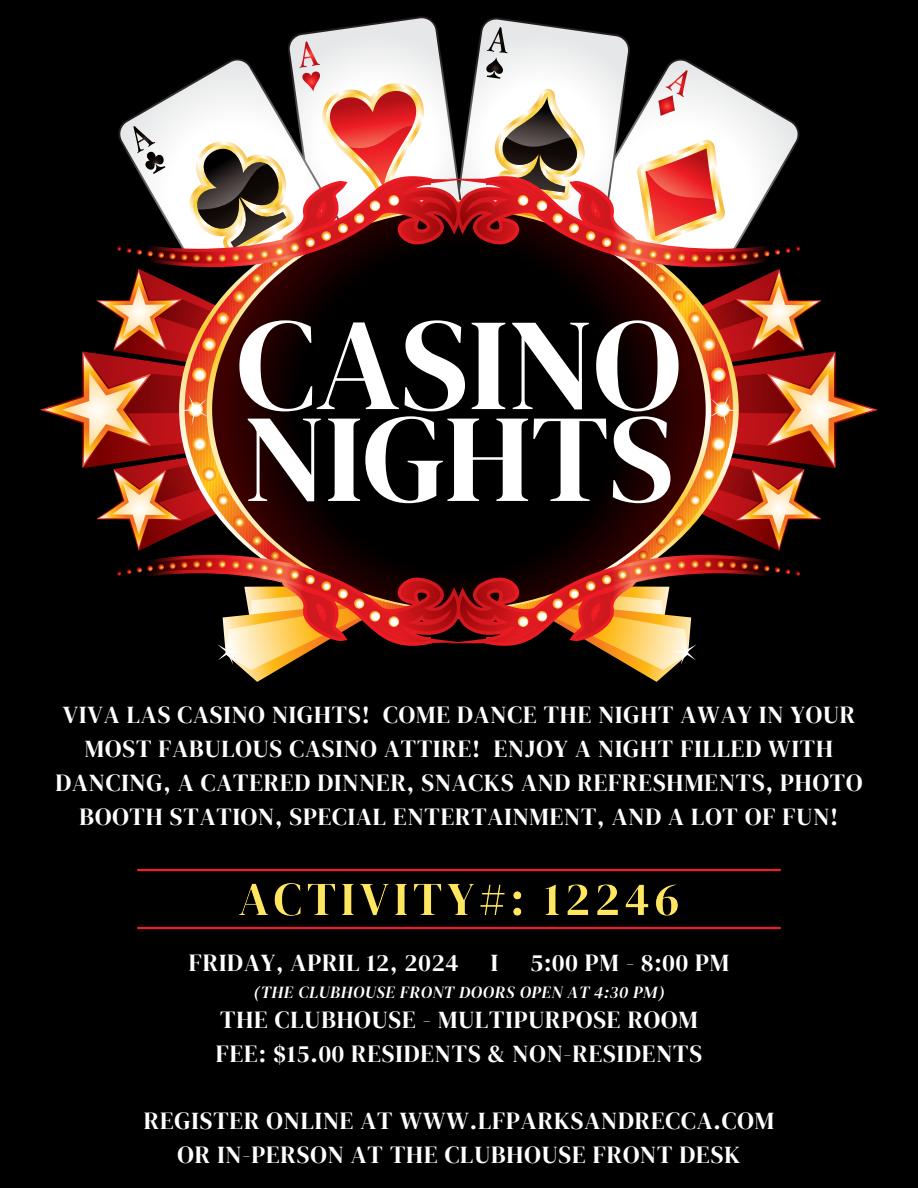
<style>
.page{position:relative;width:918px;height:1188px;background:#000}
.page>*{position:absolute;margin:0;border:0;box-sizing:border-box;transform-origin:0 0}
.t1{font:130.8px "DM Serif Display";color:#fff}
.t2{font:124.8px "DM Serif Display";color:#fff}
.t3{font:24.45px/33.8px "DM Serif Display";letter-spacing:.035em;color:#fff;text-align:center}
.t4{font:italic 16.95px "DM Serif Display";letter-spacing:.035em;color:#fff}
</style>
<div class="page">
<svg style="left:218px;top:651px;width:478px;height:31px"></svg>
<svg style="left:40px;top:18px;width:838px;height:526px"></svg>
<svg style="left:741px;top:253px;width:7px;height:6px"></svg>
<svg style="left:729px;top:254px;width:7px;height:6px"></svg>
<svg style="left:717px;top:254px;width:7px;height:7px"></svg>
<svg style="left:704px;top:254px;width:7px;height:8px"></svg>
<svg style="left:691px;top:254px;width:8px;height:8px"></svg>
<svg style="left:677px;top:253px;width:8px;height:8px"></svg>
<svg style="left:663px;top:252px;width:8px;height:8px"></svg>
<svg style="left:649px;top:250px;width:8px;height:8px"></svg>
<svg style="left:633px;top:247px;width:9px;height:9px"></svg>
<svg style="left:618px;top:243px;width:9px;height:9px"></svg>
<svg style="left:602px;top:238px;width:9px;height:9px"></svg>
<svg style="left:586px;top:231px;width:9px;height:10px"></svg>
<svg style="left:569px;top:223px;width:10px;height:10px"></svg>
<svg style="left:553px;top:213px;width:10px;height:11px"></svg>
<svg style="left:537px;top:200px;width:10px;height:11px"></svg>
<svg style="left:518px;top:195px;width:10px;height:11px"></svg>
<svg style="left:116px;top:544px;width:685px;height:107px"></svg>
<svg style="left:117px;top:571px;width:4px;height:5px"></svg>
<svg style="left:127px;top:564px;width:37px;height:10px"></svg>
<svg style="left:169px;top:563px;width:7px;height:6px"></svg>
<svg style="left:181px;top:562px;width:7px;height:6px"></svg>
<svg style="left:193px;top:561px;width:7px;height:7px"></svg>
<svg style="left:205px;top:560px;width:8px;height:8px"></svg>
<svg style="left:218px;top:560px;width:8px;height:8px"></svg>
<svg style="left:232px;top:561px;width:8px;height:8px"></svg>
<svg style="left:246px;top:562px;width:8px;height:8px"></svg>
<svg style="left:260px;top:564px;width:8px;height:8px"></svg>
<svg style="left:275px;top:566px;width:8px;height:9px"></svg>
<svg style="left:290px;top:570px;width:9px;height:9px"></svg>
<svg style="left:306px;top:575px;width:9px;height:9px"></svg>
<svg style="left:321px;top:581px;width:10px;height:10px"></svg>
<svg style="left:338px;top:589px;width:10px;height:10px"></svg>
<svg style="left:354px;top:598px;width:10px;height:11px"></svg>
<svg style="left:370px;top:611px;width:10px;height:11px"></svg>
<svg style="left:389px;top:616px;width:10px;height:11px"></svg>
<svg style="left:796px;top:571px;width:4px;height:5px"></svg>
<svg style="left:753px;top:564px;width:37px;height:10px"></svg>
<svg style="left:741px;top:563px;width:7px;height:6px"></svg>
<svg style="left:729px;top:562px;width:7px;height:6px"></svg>
<svg style="left:717px;top:561px;width:7px;height:7px"></svg>
<svg style="left:704px;top:560px;width:7px;height:8px"></svg>
<svg style="left:691px;top:560px;width:8px;height:8px"></svg>
<svg style="left:677px;top:561px;width:8px;height:8px"></svg>
<svg style="left:663px;top:562px;width:8px;height:8px"></svg>
<svg style="left:649px;top:564px;width:8px;height:8px"></svg>
<svg style="left:633px;top:566px;width:9px;height:9px"></svg>
<svg style="left:618px;top:570px;width:9px;height:9px"></svg>
<svg style="left:602px;top:575px;width:9px;height:9px"></svg>
<svg style="left:586px;top:581px;width:9px;height:10px"></svg>
<svg style="left:569px;top:589px;width:10px;height:10px"></svg>
<svg style="left:553px;top:598px;width:10px;height:11px"></svg>
<svg style="left:537px;top:611px;width:10px;height:11px"></svg>
<svg style="left:518px;top:616px;width:10px;height:11px"></svg>
<hr style="left:137px;top:869px;width:644px;height:2px;background:#ed1f2a">
<img style="left:227px;top:868px;width:462px;height:62px">
<hr style="left:137px;top:927px;width:644px;height:2px;background:#ed1f2a">
<p class="t1" style="left:237px;top:274px;width:446px">CASINO</p>
<h1 class="t2" style="left:244px;top:372px;width:432px">NIGHTS</h1>
<h1 class="t3" style="left:55px;top:698px;width:809px">VIVA LAS CASINO NIGHTS! COME DANCE THE NIGHT AWAY IN YOUR MOST FABULOUS CASINO ATTIRE! ENJOY A NIGHT FILLED WITH DANCING, A CATERED DINNER, SNACKS AND REFRESHMENTS, PHOTO BOOTH STATION, SPECIAL ENTERTAINMENT, AND A LOT OF FUN!</h1>
<h3 class="t3" style="left:189px;top:945px;width:271px">FRIDAY, APRIL 12, 2024</h3>
<h3 class="t3" style="left:491px;top:945px;width:9px">I</h3>
<h3 class="t3" style="left:530px;top:945px;width:201px">5:00 PM - 8:00 PM</h3>
<p class="t4" style="left:254px;top:980px;width:413px">(THE CLUBHOUSE FRONT DOORS OPEN AT 4:30 PM)</p>
<p class="t3" style="left:220px;top:1002px;width:479px">THE CLUBHOUSE - MULTIPURPOSE ROOM</p>
<p class="t3" style="left:216px;top:1036px;width:488px">FEE: $15.00 RESIDENTS &amp; NON-RESIDENTS</p>
<p class="t3" style="left:144px;top:1104px;width:632px">REGISTER ONLINE AT WWW.LFPARKSANDRECCA.COM<br>OR IN-PERSON AT THE CLUBHOUSE FRONT DESK</p>
</div>
